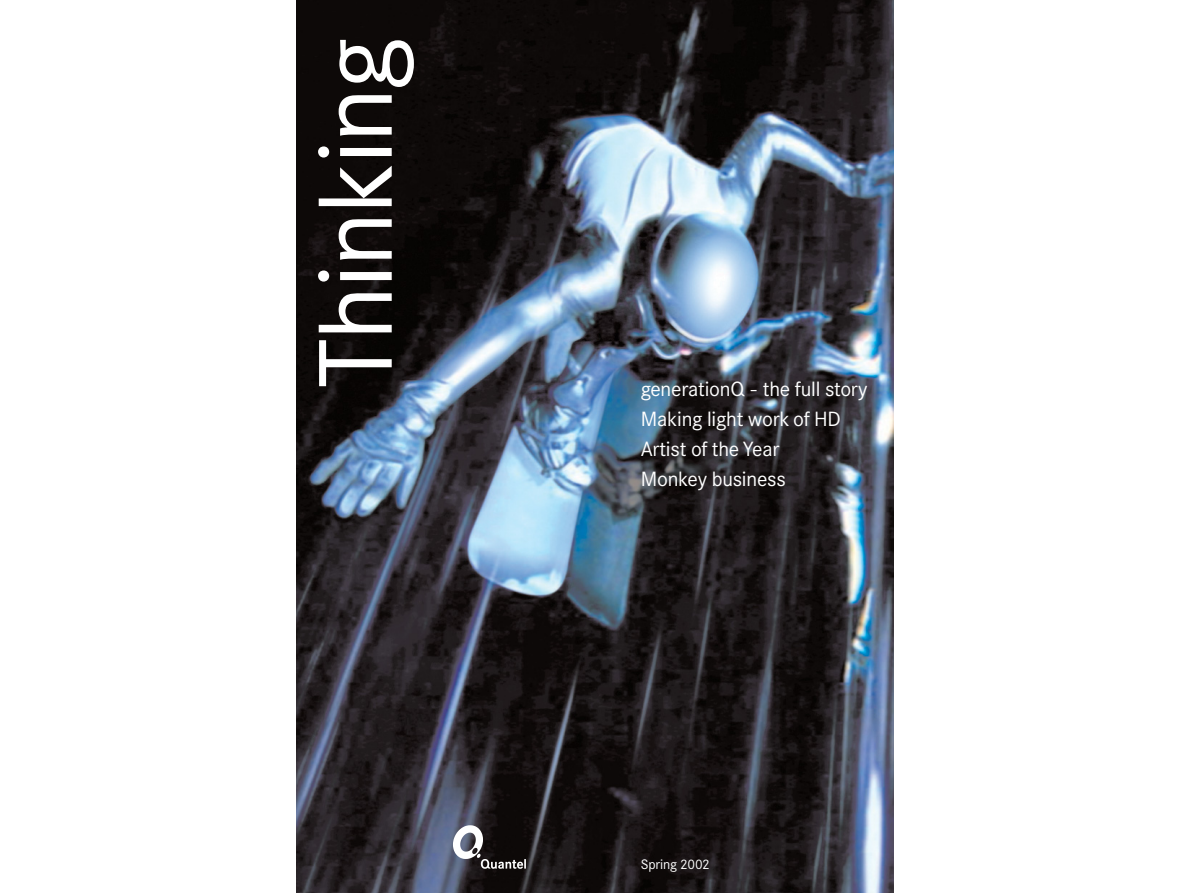
<style>
.page{position:relative;width:1191px;height:893px;background:#fff}
.page>*{position:absolute;margin:0;border:0;box-sizing:border-box;transform-origin:0 0}
.t1{font:102.75px "Corporate Sans BQ";letter-spacing:-.025em;color:#fff}
.t2{font:65.4px "Thinking Large";color:#fff}
.t3{font:20.25px/30px "Corporate Sans BQ";letter-spacing:-.01em;color:#fff}
.t4{font:13.5px "Corporate Sans BQ";letter-spacing:-.01em;color:#fff}
</style>
<div class="page">
<img style="left:296px;top:0;width:597px;height:892px">
<h1 class="t1" style="left:323px;top:388px;width:352px;rotate:-90deg">Thinking</h1>
<p class="t3" style="left:640px;top:376px;width:228px">generationQ - the full story<br>Making light work of HD<br>Artist of the Year<br>Monkey business</p>
<h2 class="t2" style="left:453px;top:801px;width:78px">4q</h2>
<p class="t4" style="left:640px;top:859px;width:71px">Spring 2002</p>
</div>
